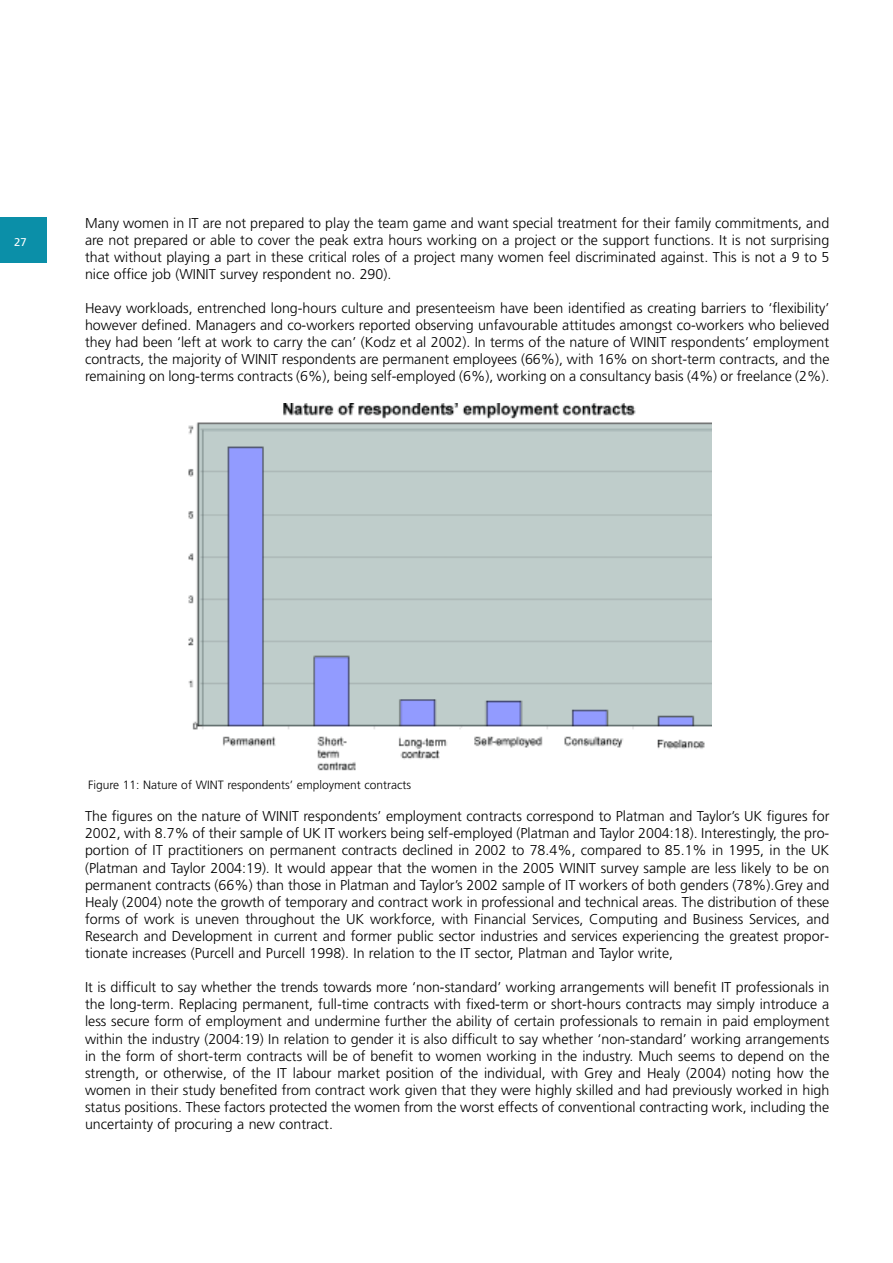
<style>
.page{position:relative;width:893px;height:1263px;background:#fff}
.page>*{position:absolute;margin:0;border:0;box-sizing:border-box;transform-origin:0 0}
.t1{font:300 14.25px/17.1px "Frutiger";color:#000;text-align:justify}
.t2{font:300 12px "Frutiger";color:#000}
.t3{font:11.25px "Frutiger";color:#fff}
</style>
<div class="page">
<div style="left:0;top:217px;width:47px;height:45px;background:#0b8fa8"></div>
<img style="left:188px;top:403px;width:523px;height:368px">
<p class="t3" style="left:14px;top:237px;width:14px">27</p>
<p class="t1" style="left:85px;top:215px;width:746px">Many women in IT are not prepared to play the team game and want special treatment for their family commitments, and are not prepared or able to cover the peak extra hours working on a project or the support functions. It is not surprising that without playing a part in these critical roles of a project many women feel discriminated against. This is not a 9 to 5 nice office job (WINIT survey respondent no. 290).</p>
<p class="t1" style="left:85px;top:301px;width:746px">Heavy workloads, entrenched long-hours culture and presenteeism have been identified as creating barriers to ‘flexibility’ however defined. Managers and co-workers reported observing unfavourable attitudes amongst co-workers who believed they had been ‘left at work to carry the can’ (Kodz et al 2002). In terms of the nature of WINIT respondents’ employment contracts, the majority of WINIT respondents are permanent employees (66%), with 16% on short-term contracts, and the remaining on long-terms contracts (6%), being self-employed (6%), working on a consultancy basis (4%) or freelance (2%).</p>
<p class="t2" style="left:88px;top:780px;width:325px">Figure 11: Nature of WINT respondents’ employment contracts</p>
<p class="t1" style="left:85px;top:809px;width:746px">The figures on the nature of WINIT respondents’ employment contracts correspond to Platman and Taylor’s UK figures for 2002, with 8.7% of their sample of UK IT workers being self-employed (Platman and Taylor 2004:18). Interestingly, the pro&shy;portion of IT practitioners on permanent contracts declined in 2002 to 78.4%, compared to 85.1% in 1995, in the UK (Platman and Taylor 2004:19). It would appear that the women in the 2005 WINIT survey sample are less likely to be on permanent contracts (66%) than those in Platman and Taylor’s 2002 sample of IT workers of both genders (78%).Grey and Healy (2004) note the growth of temporary and contract work in professional and technical areas. The distribution of these forms of work is uneven throughout the UK workforce, with Financial Services, Computing and Business Services, and Research and Development in current and former public sector industries and services experiencing the greatest propor&shy;tionate increases (Purcell and Purcell 1998). In relation to the IT sector, Platman and Taylor write,</p>
<p class="t1" style="left:85px;top:980px;width:746px">It is difficult to say whether the trends towards more ‘non-standard’ working arrangements will benefit IT professionals in the long-term. Replacing permanent, full-time contracts with fixed-term or short-hours contracts may simply introduce a less secure form of employment and undermine further the ability of certain professionals to remain in paid employment within the industry (2004:19) In relation to gender it is also difficult to say whether ‘non-standard’ working arrangements in the form of short-term contracts will be of benefit to women working in the industry. Much seems to depend on the strength, or otherwise, of the IT labour market position of the individual, with Grey and Healy (2004) noting how the women in their study benefited from contract work given that they were highly skilled and had previously worked in high status positions. These factors protected the women from the worst effects of conventional contracting work, including the uncertainty of procuring a new contract.</p>
</div>
